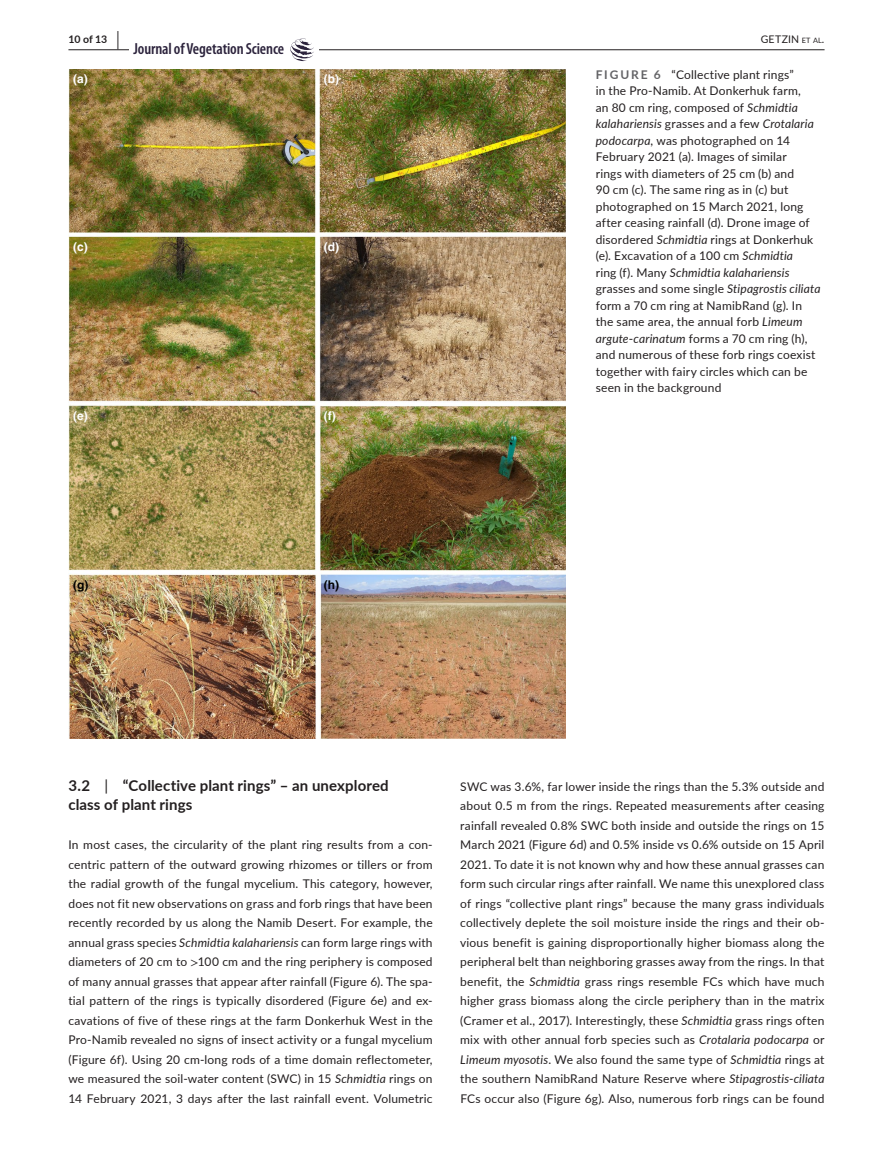
<style>
.page{position:relative;width:893px;height:1174px;background:#fff}
.page>*{position:absolute;margin:0;border:0;box-sizing:border-box;transform-origin:0 0}
.t1{font:600 condensed 16.05px "Myriad Pro";letter-spacing:-.01em;color:#2c233c}
.t2{font:700 15px/19.5px "Lato";letter-spacing:.005em;color:#231f20}
.t3{font:12px/19.5px "Lato";letter-spacing:.015em;color:#231f20;text-align:justify}
.t4{font:700 12px "Helvetica";color:#fff}
.t5{font:700 12px "Helvetica";color:#000}
.t6{font:10.5px "Lato";letter-spacing:.025em;color:#231f20}
.t7{font:700 10.5px "Lato";color:#231f20}
.s1{font-size:19.5px}
.s2{font-size:7.35px}
.s3{font-weight:700;color:#636366}
.s4{font-style:italic}
.s5{font-weight:400}
.s6{font-family:"STIX"}
</style>
<div class="page">
<hr style="left:68px;top:49px;width:756px;height:1px;background:#231f20">
<div style="left:129px;top:38px;width:189px;height:23px;background:#fff"></div>
<svg style="left:290px;top:38px;width:24px;height:23px"></svg>
<img style="left:68px;top:69px;width:498px;height:669px">
<p class="t7" style="left:68px;top:31px;width:52px">10 of 13 <span class="s1">|</span></p>
<h1 class="t1" style="left:134px;top:40px;width:152px">Journal of Vegetation Science</h1>
<p class="t4" style="left:73px;top:71px;width:16px">(a)</p>
<p class="t4" style="left:324px;top:71px;width:17px">(b)</p>
<p class="t4" style="left:73px;top:240px;width:16px">(c)</p>
<p class="t4" style="left:324px;top:240px;width:17px">(d)</p>
<p class="t4" style="left:73px;top:409px;width:16px">(e)</p>
<p class="t4" style="left:324px;top:409px;width:13px">(f)</p>
<p class="t5" style="left:73px;top:577px;width:17px">(g)</p>
<p class="t5" style="left:324px;top:577px;width:17px">(h)</p>
<p class="t6" style="left:761px;top:31px;width:65px">GETZIN <span class="s2">et al</span>.</p>
<p class="t3" style="left:596px;top:66px;width:226px;line-height:16.5px;text-align:left"><span class="s3">FIGURE 6</span> “Collective plant rings”<br>in the Pro-Namib. At Donkerhuk farm,<br>an 80 cm ring, composed of <span class="s4">Schmidtia kalahariensis</span> grasses and a few <span class="s4">Crotalaria podocarpa</span>, was photographed on 14<br>February 2021 (a). Images of similar<br>rings with diameters of 25 cm (b) and<br>90 cm (c). The same ring as in (c) but photographed on 15 March 2021, long after ceasing rainfall (d). Drone image of disordered <span class="s4">Schmidtia</span> rings at Donkerhuk (e). Excavation of a 100 cm <span class="s4">Schmidtia<br></span>ring (f). Many <span class="s4">Schmidtia kalahariensis </span>grasses and some single <span class="s4">Stipagrostis ciliata </span>form a 70 cm ring at NamibRand (g). In the same area, the annual forb <span class="s4">Limeum argute</span>-<span class="s4">carinatum</span> forms a 70 cm ring (h), and numerous of these forb rings coexist together with fairy circles which can be seen in the background</p>
<p class="t2" style="left:68px;top:775px;width:322px">3.2 <span class="s5">|</span> “Collective plant rings” – an unexplored class of plant rings</p>
<p class="t3" style="left:68px;top:834px;width:366px">In most cases, the circularity of the plant ring results from a con&shy;centric pattern of the outward growing rhizomes or tillers or from the radial growth of the fungal mycelium. This category, however, does not fit new observations on grass and forb rings that have been recently recorded by us along the Namib Desert. For example, the annual grass species <span class="s4">Schmidtia kalahariensis</span> can form large rings with diameters of 20 cm to <span class="s6">&gt;</span>100 cm and the ring periphery is composed of many annual grasses that appear after rainfall (Figure 6). The spa&shy;tial pattern of the rings is typically disordered (Figure 6e) and ex&shy;cavations of five of these rings at the farm Donkerhuk West in the Pro-Namib revealed no signs of insect activity or a fungal mycelium (Figure 6f). Using 20 cm-long rods of a time domain reflectometer, we measured the soil-water content (SWC) in 15 <span class="s4">Schmidtia</span> rings on 14 February 2021, 3 days after the last rainfall event. Volumetric</p>
<p class="t3" style="left:460px;top:776px;width:366px">SWC was 3.6%, far lower inside the rings than the 5.3% outside and about 0.5 m from the rings. Repeated measurements after ceasing rainfall revealed 0.8% SWC both inside and outside the rings on 15<br>March 2021 (Figure 6d) and 0.5% inside vs 0.6% outside on 15 April 2021. To date it is not known why and how these annual grasses can form such circular rings after rainfall. We name this unexplored class of rings “collective plant rings” because the many grass individuals collectively deplete the soil moisture inside the rings and their ob&shy;vious benefit is gaining disproportionally higher biomass along the peripheral belt than neighboring grasses away from the rings. In that benefit, the <span class="s4">Schmidtia</span> grass rings resemble FCs which have much higher grass biomass along the circle periphery than in the matrix (Cramer et al., 2017). Interestingly, these <span class="s4">Schmidtia</span> grass rings often mix with other annual forb species such as <span class="s4">Crotalaria podocarpa</span> or <span class="s4">Limeum myosotis</span>. We also found the same type of <span class="s4">Schmidtia</span> rings at the southern NamibRand Nature Reserve where <span class="s4">Stipagrostis</span>-<span class="s4">ciliata </span>FCs occur also (Figure 6g). Also, numerous forb rings can be found</p>
</div>
